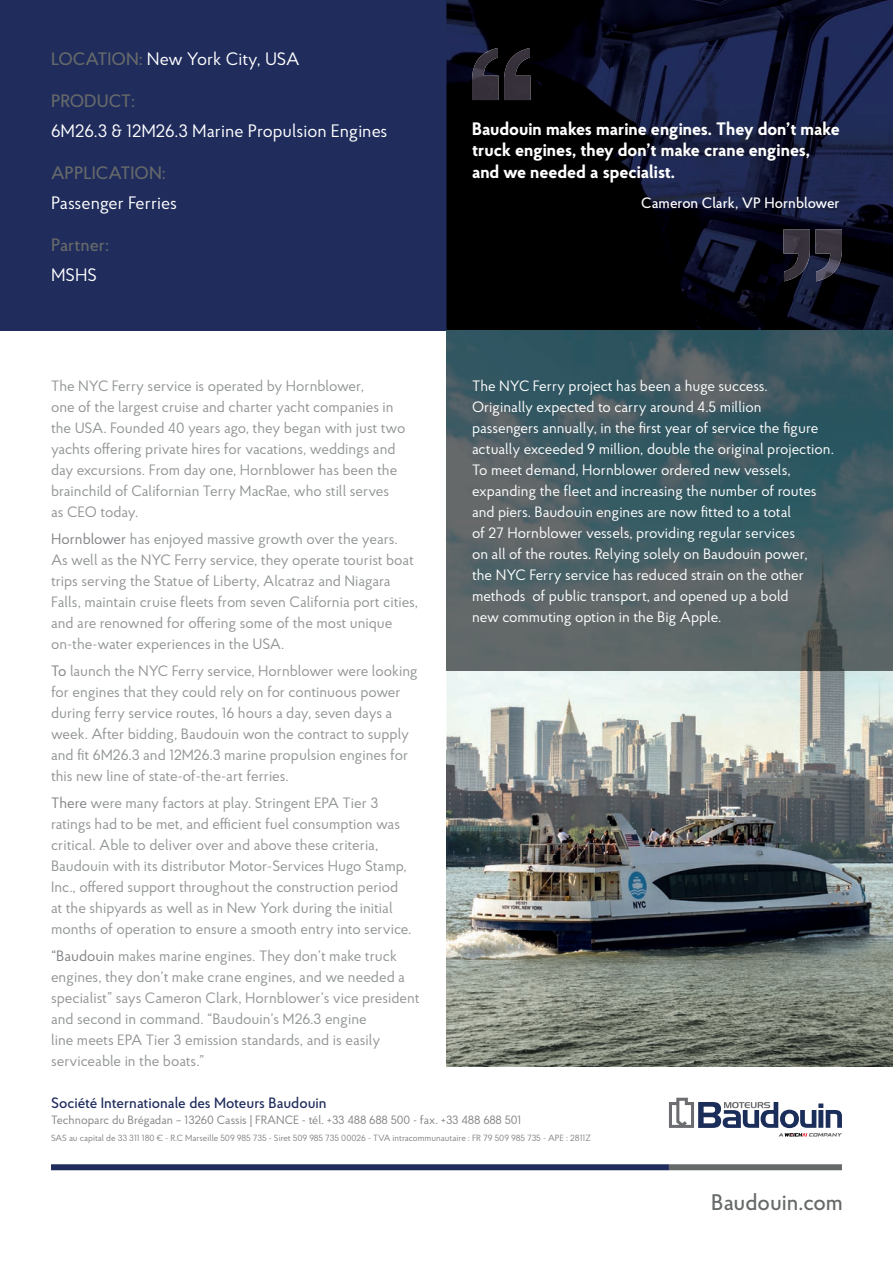
<style>
.page{position:relative;width:893px;height:1263px;background:#fff}
.page>*{position:absolute;margin:0;border:0;box-sizing:border-box;transform-origin:0 0}
.t1{font:500 22.5px "Proba Pro";color:#66696a}
.t2{font:700 18px/21.6px "Proba Pro";color:#fff}
.t3{font:18px "Proba Pro";color:#fff}
.t4{font:500 18px "Proba Pro";color:#66696a}
.t5{font:15px/21px "Proba Pro";color:#929595}
.t6{font:15px/21px "Proba Pro";color:#fff}
.t7{font:500 15px "Proba Pro";color:#1f2c5c}
.t8{font:500 15px "Proba Pro";color:#fff}
.t9{font:12px "Proba Pro";color:#808285}
.t10{font:9px "Proba Pro";color:#808285}
.s1{font-weight:500;color:#66696a}
.s2{color:#808285}
</style>
<div class="page">
<div style="left:0;top:0;width:446px;height:330px;background:#1f2c5c"></div>
<img style="left:446px;top:0;width:447px;height:670px">
<div style="left:51px;top:1164px;width:618px;height:6px;background:#1f2c5c"></div>
<div style="left:669px;top:1164px;width:173px;height:6px;background:#66696a"></div>
<svg style="left:669px;top:1098px;width:173px;height:38px"></svg>
<img style="left:446px;top:330px;width:1px;height:315px">
<img style="left:446px;top:645px;width:149px;height:421px">
<img style="left:595px;top:670px;width:298px;height:396px">
<img style="left:472px;top:48px;width:58px;height:52px">
<img style="left:783px;top:229px;width:59px;height:52px">
<img style="left:446px;top:330px;width:447px;height:1px">
<p class="t3" style="left:51px;top:47px;width:250px"><span class="s1">LOCATION:</span> New York City, USA</p>
<p class="t4" style="left:51px;top:88px;width:86px">PRODUCT:</p>
<p class="t3" style="left:51px;top:119px;width:338px">6M26.3 &amp; 12M26.3 Marine Propulsion Engines</p>
<p class="t4" style="left:51px;top:160px;width:116px">APPLICATION:</p>
<p class="t3" style="left:51px;top:191px;width:128px">Passenger Ferries</p>
<p class="t4" style="left:51px;top:232px;width:59px">Partner:</p>
<p class="t3" style="left:51px;top:263px;width:48px">MSHS</p>
<p class="t5" style="left:51px;top:375px;width:356px">The NYC Ferry service is operated by Hornblower,<br>one of the largest cruise and charter yacht companies in the USA. Founded 40 years ago, they began with just two yachts offering private hires for vacations, weddings and day excursions. From day one, Hornblower has been the brainchild of Californian Terry MacRae, who still serves as CEO today.</p>
<p class="t5" style="left:51px;top:528px;width:369px"><span class="s2">Hornblower</span> has enjoyed massive growth over the years.<br>As well as the NYC Ferry service, they operate tourist boat trips serving the Statue of Liberty, Alcatraz and Niagara Falls, maintain cruise fleets from seven California port cities, and are renowned for offering some of the most unique on-the-water experiences in the USA.</p>
<p class="t5" style="left:51px;top:660px;width:368px"><span class="s2">To</span> launch the NYC Ferry service, Hornblower were looking for engines that they could rely on for continuous power during ferry service routes, 16 hours a day, seven days a week. After bidding, Baudouin won the contract to supply and fit 6M26.3 and 12M26.3 marine propulsion engines for this new line of state-of-the-art ferries.</p>
<p class="t5" style="left:51px;top:792px;width:362px"><span class="s2">There</span> were many factors at play. Stringent EPA Tier 3 ratings had to be met, and efficient fuel consumption was critical. Able to deliver over and above these criteria, Baudouin with its distributor Motor-Services Hugo Stamp, Inc., offered support throughout the construction period at the shipyards as well as in New York during the initial months of operation to ensure a smooth entry into service.</p>
<p class="t5" style="left:51px;top:945px;width:370px"><span class="s2">“Baudouin</span> makes marine engines. They don’t make truck engines, they don’t make crane engines, and we needed a specialist” says Cameron Clark, Hornblower’s vice president and second in command. “Baudouin’s M26.3 engine<br>line meets EPA Tier 3 emission standards, and is easily serviceable in the boats.”</p>
<p class="t2" style="left:472px;top:117px;width:369px">Baudouin makes marine engines. They don’t make truck engines, they don’t make crane engines, and we needed a specialist.</p>
<p class="t8" style="left:641px;top:193px;width:200px">Cameron Clark, VP Hornblower</p>
<p class="t6" style="left:472px;top:375px;width:363px">The NYC Ferry project has been a huge success.<br>Originally expected to carry around 4.5 million<br>passengers annually, in the first year of service the figure actually exceeded 9 million, double the original projection.<br>To meet demand, Hornblower ordered new vessels, expanding the fleet and increasing the number of routes and piers. Baudouin engines are now fitted to a total<br>of 27 Hornblower vessels, providing regular services<br>on all of the routes. Relying solely on Baudouin power,<br>the NYC Ferry service has reduced strain on the other methods of public transport, and opened up a bold<br>new commuting option in the Big Apple.</p>
<p class="t7" style="left:51px;top:1092px;width:277px">Société Internationale des Moteurs Baudouin</p>
<p class="t9" style="left:51px;top:1112px;width:472px">Technoparc du Brégadan – 13260 Cassis | FRANCE - tél. +33 488 688 500 - fax. +33 488 688 501</p>
<p class="t10" style="left:51px;top:1131px;width:541px">SAS au capital de 33 311 180 € - R.C Marseille 509 985 735 - Siret 509 985 735 00026 - TVA intracommunautaire : FR 79 509 985 735 - APE : 2811Z</p>
<h1 class="t1" style="left:711px;top:1187px;width:133px">Baudouin.com</h1>
</div>
